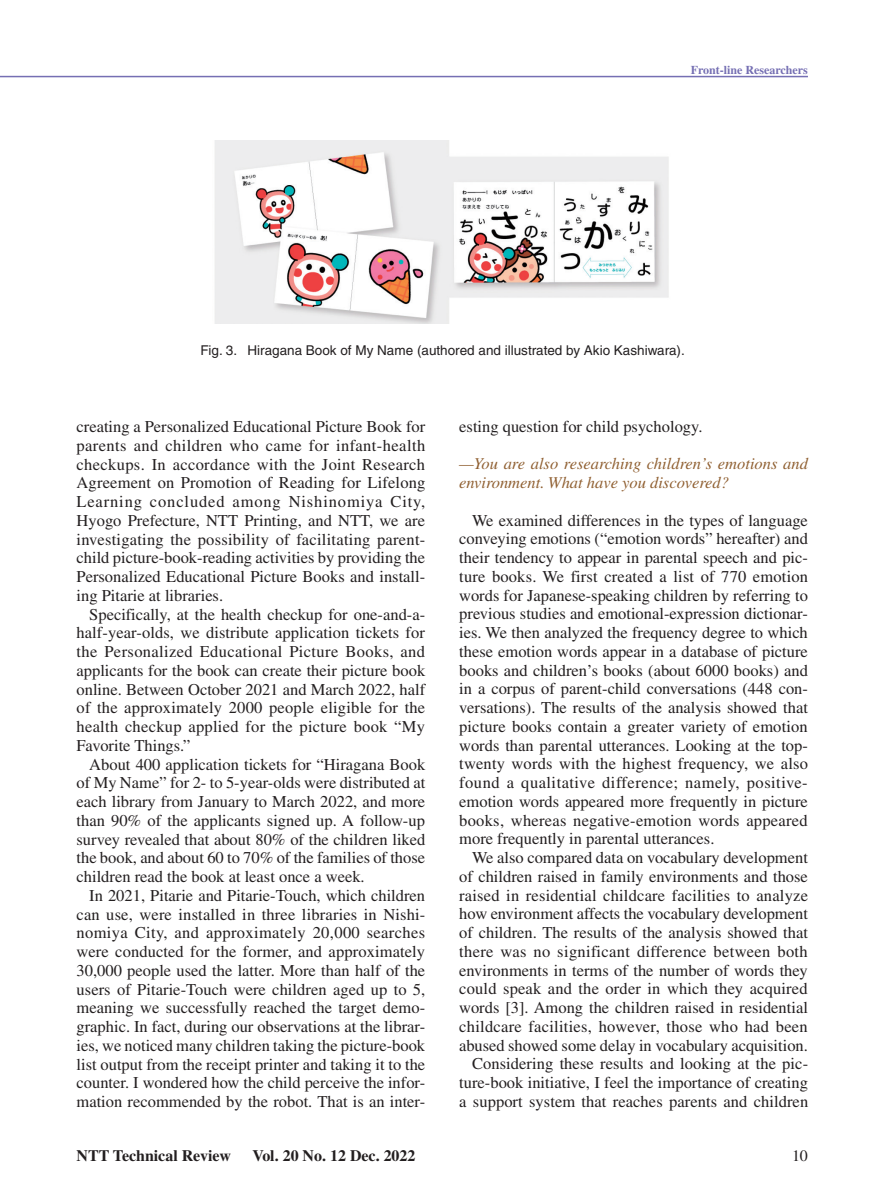
<style>
.page{position:relative;width:893px;height:1191px;background:#fff}
.page>*{position:absolute;margin:0;border:0;box-sizing:border-box;transform-origin:0 0}
.t1{font:16.5px/18.8px "Times";color:#231f20;text-align:justify}
.t2{font:italic 16.5px/18.8px "Times";color:#906032}
.t3{font:700 15.9px "Times";color:#231f20}
.t4{font:15.9px "Times";color:#231f20}
.t5{font:13.5px "Helvetica";color:#231f20}
.t6{font:700 12px "Times";color:#756fb3}
</style>
<div class="page">
<hr style="left:0;top:76px;width:808px;height:1px;background:#756fb3">
<img style="left:215px;top:140px;width:454px;height:184px">
<p class="t6" style="left:691px;top:63px;width:119px">Front-line Researchers</p>
<p class="t5" style="left:200px;top:343px;width:486px">Fig. 3. Hiragana Book of My Name (authored and illustrated by Akio Kashiwara).</p>
<p class="t1" style="left:77px;top:417px;width:350px">creating a Personalized Educational Picture Book for parents and children who came for infant-health checkups. In accordance with the Joint Research Agreement on Promotion of Reading for Lifelong Learning concluded among Nishinomiya City, Hyogo Prefecture, NTT Printing, and NTT, we are investigating the possibility of facilitating parent&shy;child picture-book-reading activities by providing the Personalized Educational Picture Books and install&shy;ing Pitarie at libraries.</p>
<p class="t1" style="left:77px;top:604px;width:350px;text-indent:13px">Specifically, at the health checkup for one-and-a&shy;half-year-olds, we distribute application tickets for the Personalized Educational Picture Books, and applicants for the book can create their picture book online. Between October 2021 and March 2022, half of the approximately 2000 people eligible for the health checkup applied for the picture book “My Favorite Things.”</p>
<p class="t1" style="left:77px;top:754px;width:350px;text-indent:13px">About 400 application tickets for “Hiragana Book of My Name” for 2- to 5-year-olds were distributed at each library from January to March 2022, and more than 90% of the applicants signed up. A follow-up survey revealed that about 80% of the children liked the book, and about 60 to 70% of the families of those children read the book at least once a week.</p>
<p class="t1" style="left:77px;top:886px;width:350px;text-indent:13px">In 2021, Pitarie and Pitarie-Touch, which children can use, were installed in three libraries in Nishi&shy;nomiya City, and approximately 20,000 searches were conducted for the former, and approximately 30,000 people used the latter. More than half of the users of Pitarie-Touch were children aged up to 5, meaning we successfully reached the target demo&shy;graphic. In fact, during our observations at the librar&shy;ies, we noticed many children taking the picture-book list output from the receipt printer and taking it to the counter. I wondered how the child perceive the infor&shy;mation recommended by the robot. That is an inter-</p>
<p class="t1" style="left:459px;top:417px;width:245px">esting question for child psychology.</p>
<p class="t2" style="left:459px;top:454px;width:350px">—You are also researching children’s emotions and environment. What have you discovered?</p>
<p class="t1" style="left:459px;top:511px;width:350px;text-indent:13px">We examined differences in the types of language conveying emotions (“emotion words” hereafter) and their tendency to appear in parental speech and pic&shy;ture books. We first created a list of 770 emotion words for Japanese-speaking children by referring to previous studies and emotional-expression dictionar&shy;ies. We then analyzed the frequency degree to which these emotion words appear in a database of picture books and children’s books (about 6000 books) and in a corpus of parent-child conversations (448 con&shy;versations). The results of the analysis showed that picture books contain a greater variety of emotion words than parental utterances. Looking at the top&shy;twenty words with the highest frequency, we also found a qualitative difference; namely, positive&shy;emotion words appeared more frequently in picture books, whereas negative-emotion words appeared more frequently in parental utterances.</p>
<p class="t1" style="left:459px;top:848px;width:350px;text-align:right">We also compared data on vocabulary development of children raised in family environments and those raised in residential childcare facilities to analyze how environment affects the vocabulary development of children. The results of the analysis showed that there was no significant difference between both environments in terms of the number of words they could speak and the order in which they acquired words [3]. Among the children raised in residential childcare facilities, however, those who had been abused showed some delay in vocabulary acquisition.<br>Considering these results and looking at the pic&shy;ture-book initiative, I feel the importance of creating a support system that reaches parents and children</p>
<p class="t3" style="left:77px;top:1146px;width:156px">NTT Technical Review</p>
<p class="t3" style="left:252px;top:1146px;width:165px">Vol. 20 No. 12 Dec. 2022</p>
<p class="t4" style="left:792px;top:1146px;width:17px">10</p>
</div>
